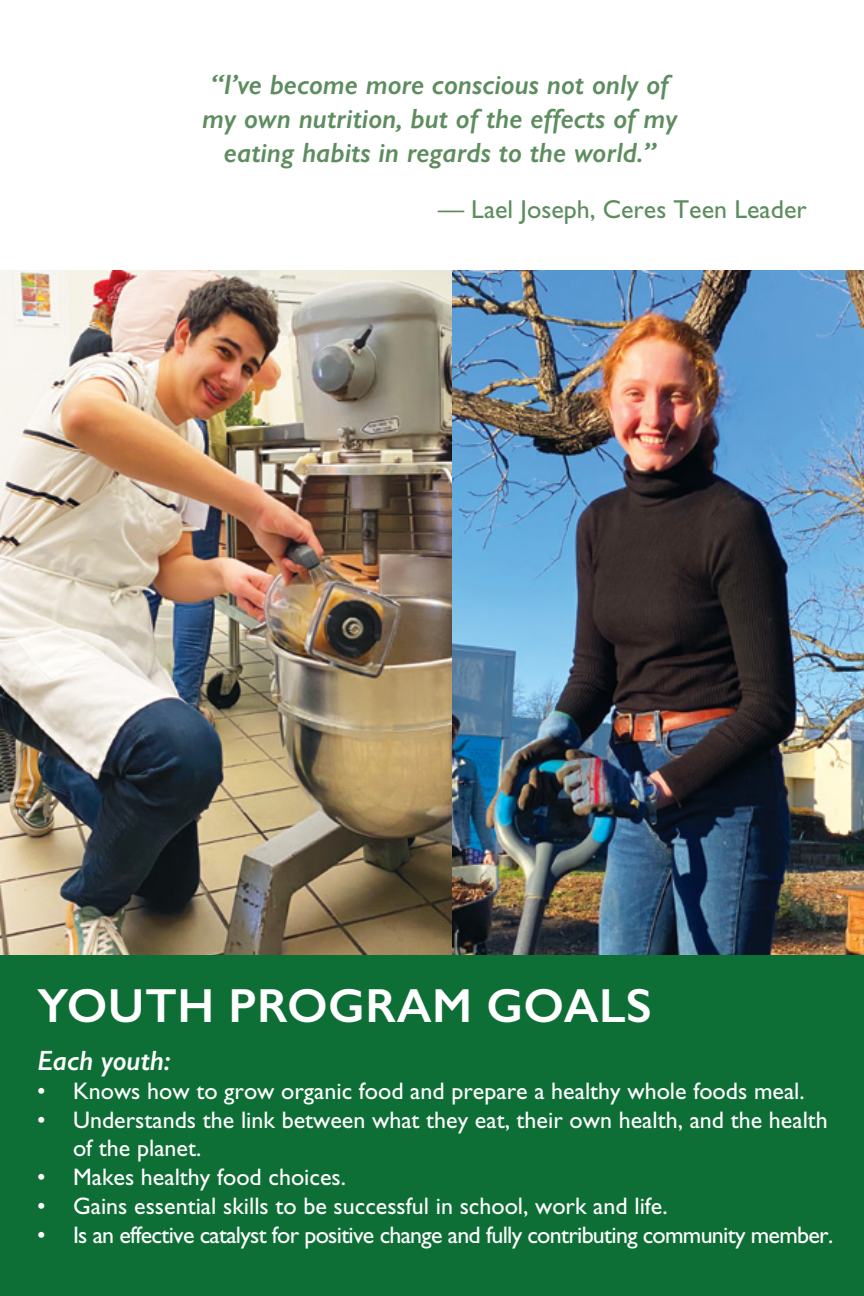
<style>
.page{position:relative;width:864px;height:1296px;background:#fff}
.page>*{position:absolute;margin:0;border:0;box-sizing:border-box;transform-origin:0 0}
.t1{font:600 48px "Gill Sans";letter-spacing:.01em;color:#fff}
.t2{font:italic 600 28px "Gill Sans";color:#5d8d5f}
.t3{font:italic 600 28px "Gill Sans";color:#fff}
.t4{font:26px "Gill Sans";color:#5d8d5f}
.t5{font:24px/28.8px "Gill Sans";color:#fff}
.t6{font:24px "Gill Sans";letter-spacing:-.03em;color:#fff}
</style>
<div class="page">
<div style="left:0;top:946px;width:864px;height:350px;background:#0d6f35"></div>
<img style="left:451px;top:270px;width:413px;height:684px">
<img style="left:0;top:270px;width:451px;height:684px">
<p class="t2" style="left:211px;top:68px;width:459px">“I’ve become more conscious not only of</p>
<p class="t2" style="left:202px;top:102px;width:477px">my own nutrition, but of the effects of my</p>
<p class="t2" style="left:224px;top:135px;width:434px">eating habits in regards to the world.”</p>
<p class="t4" style="left:438px;top:194px;width:370px">— Lael Joseph, Ceres Teen Leader</p>
<p class="t1" style="left:37px;top:977px;width:616px">YOUTH PROGRAM GOALS</p>
<p class="t3" style="left:37px;top:1044px;width:135px">Each youth:</p>
<p class="t5" style="left:37px;top:1076px;width:769px">• Knows how to grow organic food and prepare a healthy whole foods meal.</p>
<p class="t5" style="left:73px;top:1105px;width:756px;text-indent:-36px">• Understands the link between what they eat, their own health, and the health of the planet.</p>
<p class="t5" style="left:37px;top:1163px;width:311px">• Makes healthy food choices.</p>
<p class="t5" style="left:37px;top:1192px;width:632px">• Gains essential skills to be successful in school, work and life.</p>
<p class="t6" style="left:37px;top:1221px;width:798px">• Is an effective catalyst for positive change and fully contributing community member.</p>
</div>
